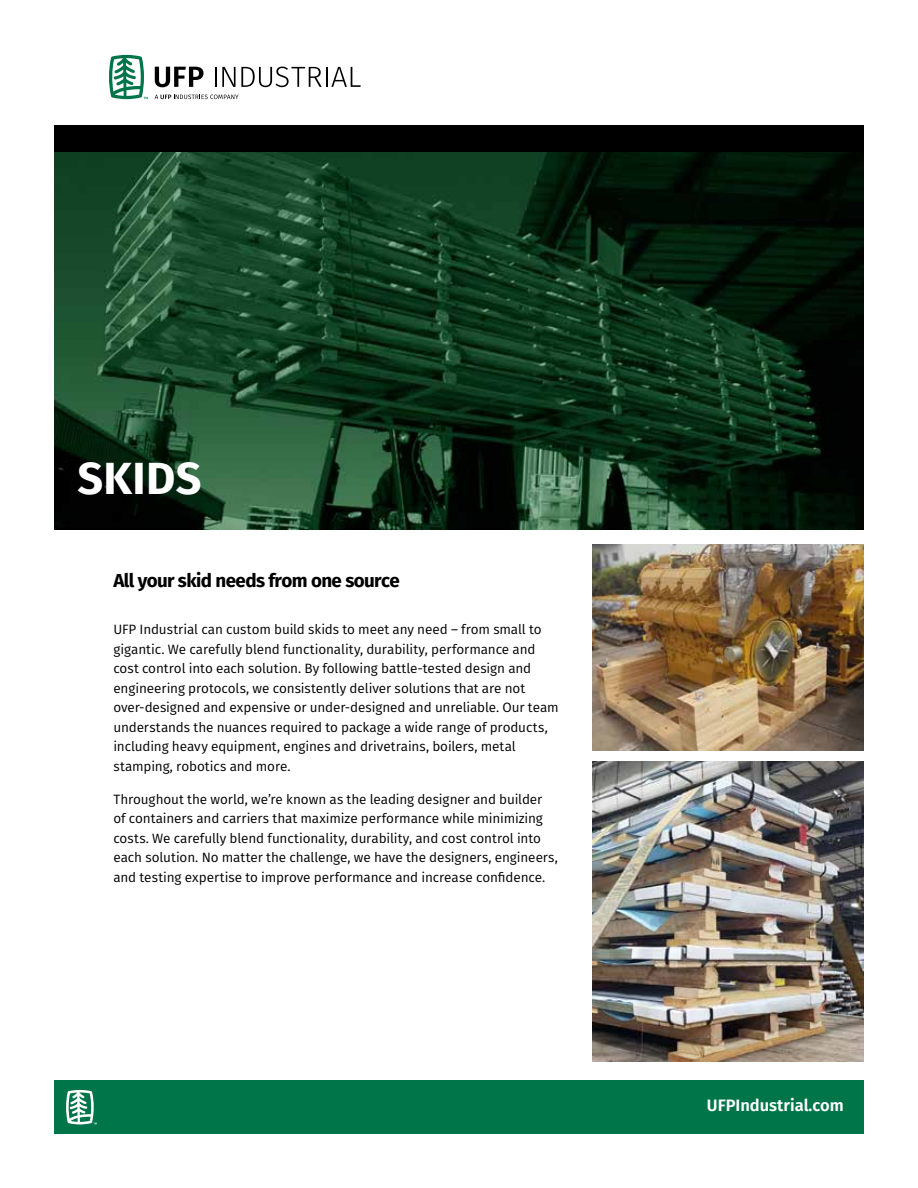
<style>
.page{position:relative;width:918px;height:1188px;background:#fff}
.page>*{position:absolute;margin:0;border:0;box-sizing:border-box;transform-origin:0 0}
.t1{font:700 45px "Fira Sans";letter-spacing:.01em;color:#fff}
.t2{font:700 18.75px "Fira Sans";letter-spacing:-.03em;color:#000}
.t3{font:600 16.5px "Fira Sans";color:#fff}
.t4{font:13.5px/19.5px "Fira Sans";letter-spacing:-.01em;color:#000}
</style>
<div class="page">
<img style="left:593px;top:544px;width:271px;height:206px">
<img style="left:593px;top:762px;width:271px;height:300px">
<div style="left:54px;top:125px;width:810px;height:27px;background:#000"></div>
<img style="left:54px;top:152px;width:810px;height:377px">
<svg style="left:155px;top:67px;width:48px;height:20px"></svg>
<svg style="left:215px;top:67px;width:1px;height:20px"></svg>
<svg style="left:222px;top:67px;width:100px;height:20px"></svg>
<hr style="left:326px;top:67px;width:2px;height:20px;background:#000">
<svg style="left:331px;top:67px;width:30px;height:20px"></svg>
<svg style="left:155px;top:95px;width:84px;height:4px"></svg>
<svg style="left:109px;top:54px;width:39px;height:45px"></svg>
<div style="left:54px;top:1080px;width:810px;height:54px;background:#00754a"></div>
<svg style="left:66px;top:1089px;width:31px;height:35px"></svg>
<h1 class="t1" style="left:77px;top:447px;width:126px">SKIDS</h1>
<h2 class="t2" style="left:113px;top:568px;width:288px">All your skid needs from one source</h2>
<p class="t4" style="left:113px;top:621px;width:447px">UFP Industrial can custom build skids to meet any need – from small to gigantic. We carefully blend functionality, durability, performance and cost control into each solution. By following battle-tested design and engineering protocols, we consistently deliver solutions that are not over-designed and expensive or under-designed and unreliable. Our team understands the nuances required to package a wide range of products, including heavy equipment, engines and drivetrains, boilers, metal stamping, robotics and more.</p>
<p class="t4" style="left:113px;top:790px;width:446px">Throughout the world, we’re known as the leading designer and builder of containers and carriers that maximize performance while minimizing costs. We carefully blend functionality, durability, and cost control into each solution. No matter the challenge, we have the designers, engineers, and testing expertise to improve performance and increase confidence.</p>
<p class="t3" style="left:707px;top:1094px;width:138px">UFPIndustrial.com</p>
</div>
